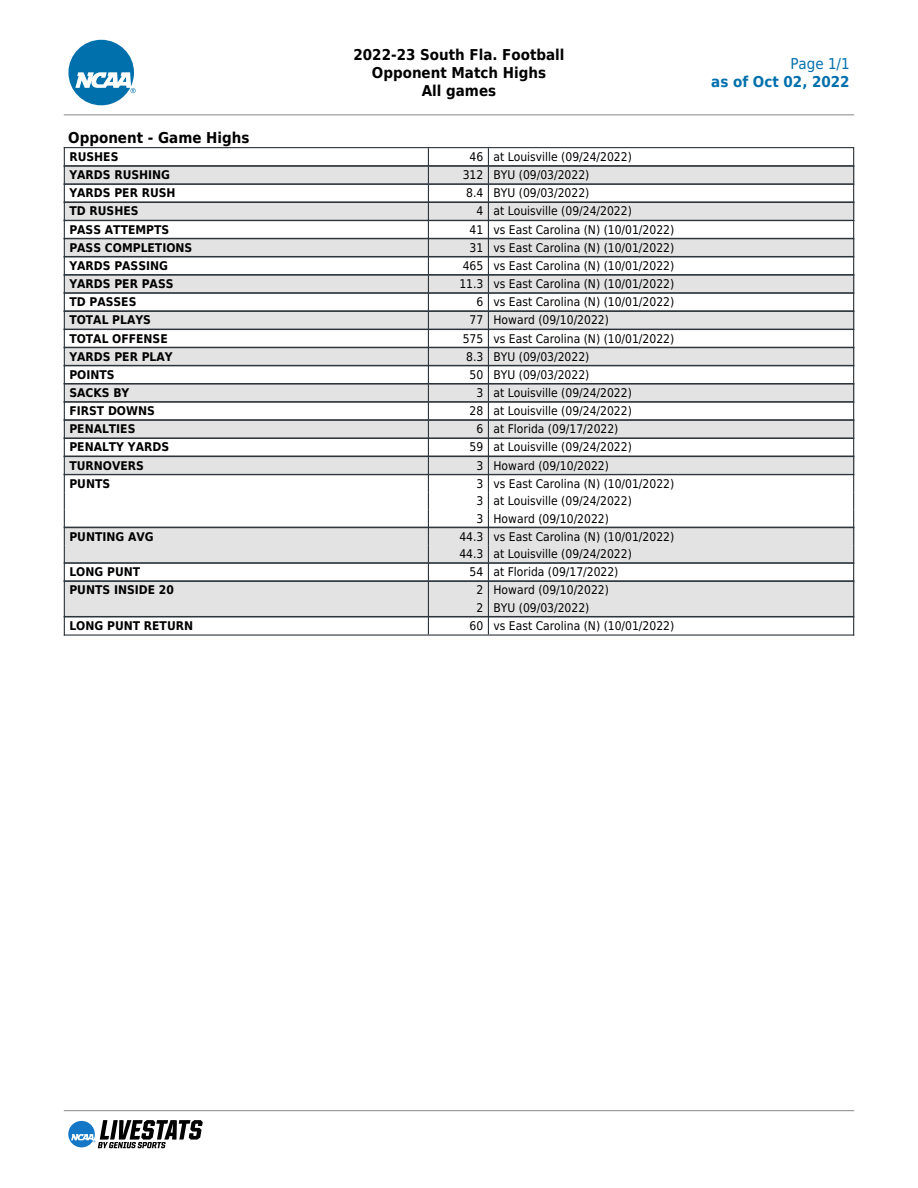
<style>
.page{position:relative;width:918px;height:1188px;background:#fff}
.page>*{position:absolute;margin:0;border:0;box-sizing:border-box;transform-origin:0 0}
.t1{font:700 15px/18px "DejaVu Sans Condensed";color:#000;text-align:center}
.t2{font:700 15px "DejaVu Sans Condensed";color:#0070ac}
.t3{font:15px "DejaVu Sans Condensed";color:#0070ac}
.t4{font:12px/17.4px "DejaVu Sans Condensed";color:#000}
.t5{font:700 12px "DejaVu Sans Condensed";color:#000}
</style>
<div class="page">
<svg style="left:68px;top:40px;width:68px;height:65px"></svg>
<hr style="left:64px;top:114px;width:790px;height:1px;background:#888">
<hr style="left:64px;top:1110px;width:790px;height:1px;background:#888">
<svg style="left:68px;top:1120px;width:135px;height:28px"></svg>
<div style="left:64px;top:165px;width:790px;height:20px;background:#e3e3e3"></div>
<div style="left:64px;top:202px;width:790px;height:19px;background:#e3e3e3"></div>
<div style="left:64px;top:238px;width:790px;height:19px;background:#e3e3e3"></div>
<div style="left:64px;top:274px;width:790px;height:20px;background:#e3e3e3"></div>
<div style="left:64px;top:310px;width:790px;height:20px;background:#e3e3e3"></div>
<div style="left:64px;top:347px;width:790px;height:19px;background:#e3e3e3"></div>
<div style="left:64px;top:383px;width:790px;height:20px;background:#e3e3e3"></div>
<div style="left:64px;top:419px;width:790px;height:20px;background:#e3e3e3"></div>
<div style="left:64px;top:456px;width:790px;height:19px;background:#e3e3e3"></div>
<div style="left:64px;top:527px;width:790px;height:37px;background:#e3e3e3"></div>
<div style="left:64px;top:580px;width:790px;height:37px;background:#e3e3e3"></div>
<hr style="left:64px;top:147px;width:364px;height:1px;background:#2d353c">
<hr style="left:430px;top:147px;width:58px;height:1px;background:#2d353c">
<hr style="left:430px;top:166px;width:58px;height:1px;background:#2d353c">
<hr style="left:430px;top:165px;width:58px;height:1px;background:#2d353c">
<hr style="left:430px;top:184px;width:58px;height:1px;background:#2d353c">
<hr style="left:430px;top:183px;width:58px;height:1px;background:#2d353c">
<hr style="left:430px;top:202px;width:58px;height:1px;background:#2d353c">
<hr style="left:430px;top:220px;width:58px;height:1px;background:#2d353c">
<hr style="left:430px;top:238px;width:58px;height:1px;background:#2d353c">
<hr style="left:430px;top:256px;width:58px;height:1px;background:#2d353c">
<hr style="left:430px;top:274px;width:58px;height:2px;background:#2d353c">
<hr style="left:430px;top:293px;width:58px;height:1px;background:#2d353c">
<hr style="left:430px;top:292px;width:58px;height:1px;background:#2d353c">
<hr style="left:430px;top:310px;width:58px;height:2px;background:#2d353c">
<hr style="left:430px;top:329px;width:58px;height:1px;background:#2d353c">
<hr style="left:430px;top:347px;width:58px;height:1px;background:#2d353c">
<hr style="left:430px;top:365px;width:58px;height:1px;background:#2d353c">
<hr style="left:430px;top:383px;width:58px;height:2px;background:#2d353c">
<hr style="left:430px;top:402px;width:58px;height:1px;background:#2d353c">
<hr style="left:430px;top:401px;width:58px;height:1px;background:#2d353c">
<hr style="left:430px;top:420px;width:58px;height:1px;background:#2d353c">
<hr style="left:430px;top:419px;width:58px;height:1px;background:#2d353c">
<hr style="left:430px;top:437px;width:58px;height:2px;background:#2d353c">
<hr style="left:430px;top:456px;width:58px;height:1px;background:#2d353c">
<hr style="left:430px;top:474px;width:58px;height:1px;background:#2d353c">
<hr style="left:430px;top:527px;width:58px;height:1px;background:#2d353c">
<hr style="left:430px;top:563px;width:58px;height:1px;background:#2d353c">
<hr style="left:430px;top:562px;width:58px;height:1px;background:#2d353c">
<hr style="left:430px;top:580px;width:58px;height:2px;background:#2d353c">
<svg style="left:63px;top:148px;width:367px;height:487px"></svg>
<hr style="left:64px;top:616px;width:364px;height:1px;background:#2d353c">
<hr style="left:64px;top:634px;width:364px;height:2px;background:#2d353c">
<hr style="left:430px;top:616px;width:58px;height:1px;background:#2d353c">
<hr style="left:430px;top:634px;width:58px;height:2px;background:#2d353c">
<svg style="left:488px;top:147px;width:367px;height:489px"></svg>
<hr style="left:490px;top:634px;width:364px;height:2px;background:#2d353c">
<p class="t1" style="left:353px;top:46px;width:213px">2022-23 South Fla. Football<br>Opponent Match Highs<br>All games</p>
<p class="t3" style="left:790px;top:55px;width:61px">Page 1/1</p>
<p class="t2" style="left:711px;top:73px;width:140px">as of Oct 02, 2022</p>
<p class="t1" style="left:68px;top:129px;width:183px">Opponent - Game Highs</p>
<p class="t5" style="left:69px;top:150px;width:51px">RUSHES</p>
<p class="t4" style="left:470px;top:148px;width:164px">46 at Louisville (09/24/2022)</p>
<p class="t5" style="left:69px;top:168px;width:102px">YARDS RUSHING</p>
<p class="t4" style="left:463px;top:166px;width:128px">312 BYU (09/03/2022)</p>
<p class="t5" style="left:69px;top:186px;width:108px">YARDS PER RUSH</p>
<p class="t4" style="left:466px;top:184px;width:125px">8.4 BYU (09/03/2022)</p>
<p class="t5" style="left:69px;top:204px;width:71px">TD RUSHES</p>
<p class="t4" style="left:477px;top:203px;width:157px">4 at Louisville (09/24/2022)</p>
<p class="t5" style="left:69px;top:222px;width:101px">PASS ATTEMPTS</p>
<p class="t4" style="left:470px;top:221px;width:206px">41 vs East Carolina (N) (10/01/2022)</p>
<p class="t5" style="left:69px;top:241px;width:124px">PASS COMPLETIONS</p>
<p class="t4" style="left:470px;top:239px;width:206px">31 vs East Carolina (N) (10/01/2022)</p>
<p class="t5" style="left:69px;top:259px;width:100px">YARDS PASSING</p>
<p class="t4" style="left:463px;top:257px;width:213px">465 vs East Carolina (N) (10/01/2022)</p>
<p class="t5" style="left:69px;top:277px;width:106px">YARDS PER PASS</p>
<p class="t4" style="left:459px;top:275px;width:216px">11.3 vs East Carolina (N) (10/01/2022)</p>
<p class="t5" style="left:69px;top:295px;width:69px">TD PASSES</p>
<p class="t4" style="left:477px;top:293px;width:199px">6 vs East Carolina (N) (10/01/2022)</p>
<p class="t5" style="left:69px;top:313px;width:83px">TOTAL PLAYS</p>
<p class="t4" style="left:470px;top:312px;width:141px">77 Howard (09/10/2022)</p>
<p class="t5" style="left:69px;top:331px;width:100px">TOTAL OFFENSE</p>
<p class="t4" style="left:463px;top:330px;width:213px">575 vs East Carolina (N) (10/01/2022)</p>
<p class="t5" style="left:69px;top:350px;width:105px">YARDS PER PLAY</p>
<p class="t4" style="left:466px;top:348px;width:125px">8.3 BYU (09/03/2022)</p>
<p class="t5" style="left:69px;top:368px;width:47px">POINTS</p>
<p class="t4" style="left:470px;top:366px;width:121px">50 BYU (09/03/2022)</p>
<p class="t5" style="left:69px;top:386px;width:61px">SACKS BY</p>
<p class="t4" style="left:477px;top:384px;width:157px">3 at Louisville (09/24/2022)</p>
<p class="t5" style="left:69px;top:404px;width:87px">FIRST DOWNS</p>
<p class="t4" style="left:470px;top:402px;width:164px">28 at Louisville (09/24/2022)</p>
<p class="t5" style="left:69px;top:422px;width:68px">PENALTIES</p>
<p class="t4" style="left:477px;top:420px;width:144px">6 at Florida (09/17/2022)</p>
<p class="t5" style="left:69px;top:440px;width:101px">PENALTY YARDS</p>
<p class="t4" style="left:470px;top:439px;width:164px">59 at Louisville (09/24/2022)</p>
<p class="t5" style="left:69px;top:458px;width:76px">TURNOVERS</p>
<p class="t4" style="left:477px;top:457px;width:134px">3 Howard (09/10/2022)</p>
<p class="t5" style="left:69px;top:477px;width:42px">PUNTS</p>
<p class="t4" style="left:477px;top:475px;width:199px">3 vs East Carolina (N) (10/01/2022)<br>3 at Louisville (09/24/2022)<br>3 Howard (09/10/2022)</p>
<p class="t5" style="left:69px;top:530px;width:86px">PUNTING AVG</p>
<p class="t4" style="left:459px;top:528px;width:216px">44.3 vs East Carolina (N) (10/01/2022)<br>44.3 at Louisville (09/24/2022)</p>
<p class="t5" style="left:69px;top:565px;width:72px">LONG PUNT</p>
<p class="t4" style="left:470px;top:563px;width:150px">54 at Florida (09/17/2022)</p>
<p class="t5" style="left:69px;top:583px;width:106px">PUNTS INSIDE 20</p>
<p class="t4" style="left:477px;top:582px;width:134px">2 Howard (09/10/2022)<br>2 BYU (09/03/2022)</p>
<p class="t5" style="left:69px;top:619px;width:125px">LONG PUNT RETURN</p>
<p class="t4" style="left:470px;top:617px;width:206px">60 vs East Carolina (N) (10/01/2022)</p>
</div>
